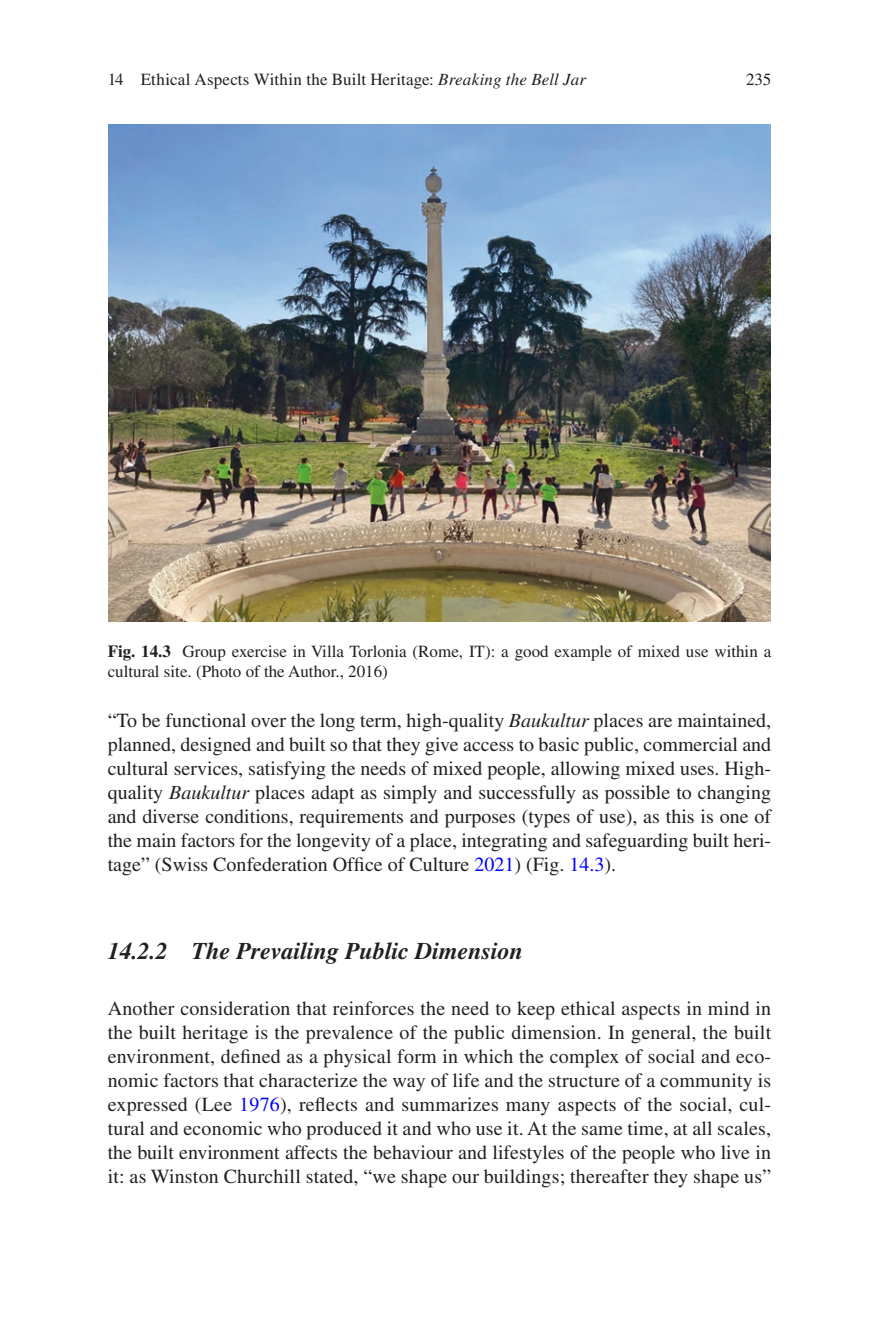
<style>
.page{position:relative;width:879px;height:1333px;background:#fff}
.page>*{position:absolute;margin:0;border:0;box-sizing:border-box;transform-origin:0 0}
._2_hd{font:italic 700 24px "Times LT Std";color:#231f20}
.Text_flush{font:20px/24px "Times LT Std";letter-spacing:.01em;color:#231f20;text-align:justify}
.Text{font:20px/24px "Times LT Std";color:#231f20;text-align:justify}
.t1{font:17px/20px "Times LT Std";color:#231f20}
.s1{font-style:italic}
.s2{font-weight:700}
.s3{color:#00f}
</style>
<div class="page">
<img style="left:108px;top:124px;width:663px;height:497px">
<p class="t1" style="left:108px;top:69px;width:480px">14 Ethical Aspects Within the Built Heritage: <span class="s1">Breaking the Bell Jar</span></p>
<p class="t1" style="left:746px;top:69px;width:27px">235</p>
<p class="t1" style="left:108px;top:641px;width:665px"><span class="s2">Fig. 14.3</span> Group exercise in Villa Torlonia (Rome, IT): a good example of mixed use within a cultural site. (Photo of the Author., 2016)</p>
<p class="Text" style="left:108px;top:708px;width:665px">“To be functional over the long term, high-quality <span class="s1">Baukultur</span> places are maintained, planned, designed and built so that they give access to basic public, commercial and cultural services, satisfying the needs of mixed people, allowing mixed uses. High&shy;quality <span class="s1">Baukultur</span> places adapt as simply and successfully as possible to changing and diverse conditions, requirements and purposes (types of use), as this is one of the main factors for the longevity of a place, integrating and safeguarding built heri&shy;tage” (Swiss Confederation Office of Culture <span class="s3">2021</span>) (Fig. <span class="s3">14.3</span>).</p>
<h3 class="_2_hd" style="left:108px;top:936px;width:417px">14.2.2 The Prevailing Public Dimension</h3>
<p class="Text_flush" style="left:108px;top:996px;width:665px">Another consideration that reinforces the need to keep ethical aspects in mind in the built heritage is the prevalence of the public dimension. In general, the built environment, defined as a physical form in which the complex of social and eco&shy;nomic factors that characterize the way of life and the structure of a community is expressed (Lee <span class="s3">1976</span>), reflects and summarizes many aspects of the social, cul&shy;tural and economic who produced it and who use it. At the same time, at all scales, the built environment affects the behaviour and lifestyles of the people who live in it: as Winston Churchill stated, “we shape our buildings; thereafter they shape us”</p>
</div>
